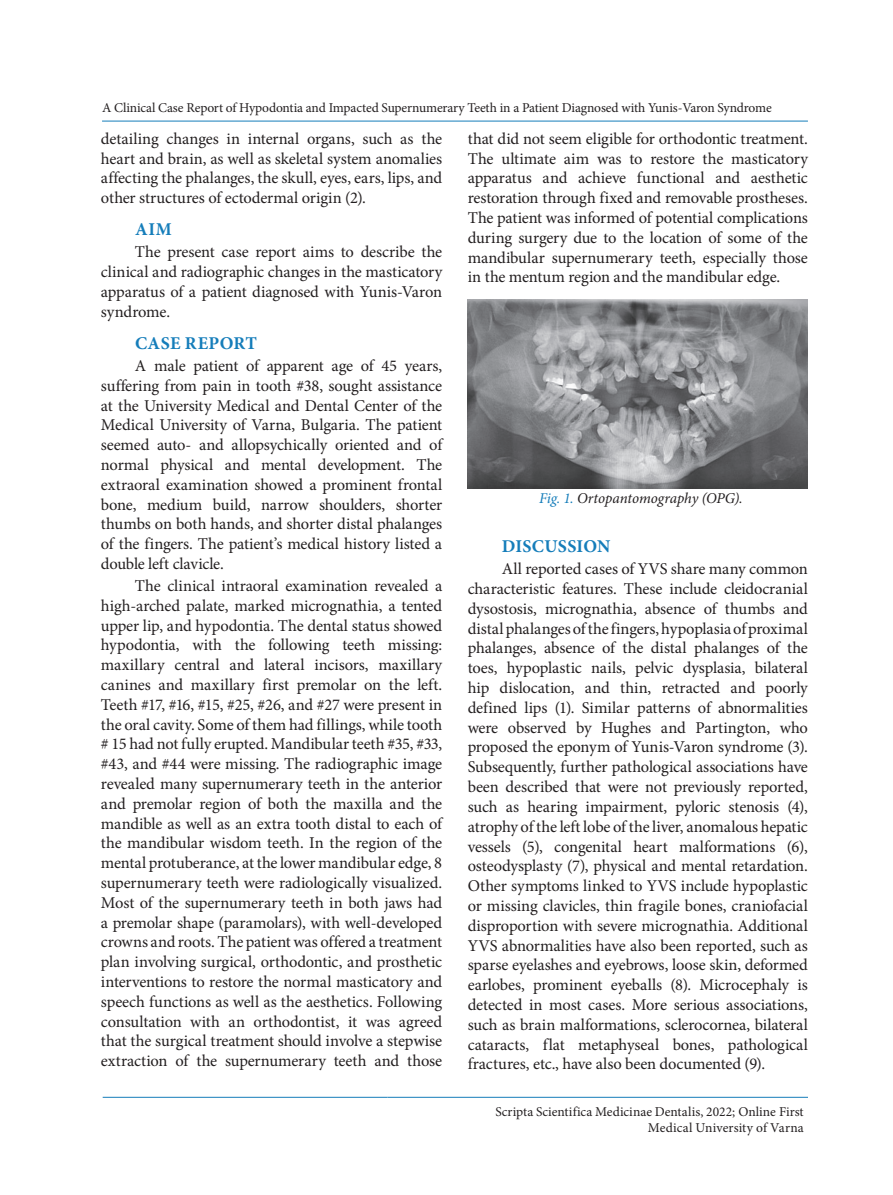
<style>
.page{position:relative;width:893px;height:1195px;background:#fff}
.page>*{position:absolute;margin:0;border:0;box-sizing:border-box;transform-origin:0 0}
.t1{font:700 18px "Minion Pro";letter-spacing:.02em;color:#157dba}
.t2{font:16.5px/19.8px "Minion Pro";letter-spacing:-.005em;color:#231f20;text-align:justify}
.t3{font:italic 15px "Minion Pro";color:#231f20}
.t4{font:13.5px/16.2px "Minion Pro";letter-spacing:-.005em;color:#231f20;text-align:right}
.s1{color:#157dba}
</style>
<div class="page">
<hr style="left:102px;top:121px;width:706px;height:1px;background:#157dba">
<hr style="left:103px;top:1097px;width:284px;height:1px;background:#157dba">
<hr style="left:387px;top:1097px;width:421px;height:1px;background:#157dba">
<img style="left:468px;top:299px;width:340px;height:189px">
<p class="t4" style="left:102px;top:100px;width:671px">A Clinical Case Report of Hypodontia and Impacted Supernumerary Teeth in a Patient Diagnosed with Yunis-Varon Syndrome</p>
<p class="t2" style="left:101px;top:129px;width:343px">detailing changes in internal organs, such as the heart and brain, as well as skeletal system anomalies affecting the phalanges, the skull, eyes, ears, lips, and other structures of ectodermal origin (2).</p>
<p class="t1" style="left:135px;top:217px;width:38px">AIM</p>
<p class="t2" style="left:101px;top:242px;width:343px;text-indent:34px">The present case report aims to describe the clinical and radiographic changes in the masticatory apparatus of a patient diagnosed with Yunis-Varon syndrome.</p>
<p class="t1" style="left:135px;top:331px;width:123px">CASE REPORT</p>
<p class="t2" style="left:101px;top:356px;width:343px;text-indent:34px">A male patient of apparent age of 45 years, suffering from pain in tooth #38, sought assistance at the University Medical and Dental Center of the Medical University of Varna, Bulgaria. The patient seemed auto- and allopsychically oriented and of normal physical and mental development. The extraoral examination showed a prominent frontal bone, medium build, narrow shoulders, shorter thumbs on both hands, and shorter distal phalanges of the fingers. The patient’s medical history listed a double left clavicle.</p>
<p class="t2" style="left:101px;top:576px;width:343px;text-indent:34px">The clinical intraoral examination revealed a high-arched palate, marked micrognathia, a tented upper lip, and hypodontia. The dental status showed hypodontia, with the following teeth missing: maxillary central and lateral incisors, maxillary canines and maxillary first premolar on the left.<br>Teeth #17, #16, #15, #25, #26, and #27 were present in the oral cavity. Some of them had fillings, while tooth # 15 had not fully erupted. Mandibular teeth #35, #33, #43, and #44 were missing. The radiographic image revealed many supernumerary teeth in the anterior and premolar region of both the maxilla and the mandible as well as an extra tooth distal to each of the mandibular wisdom teeth. In the region of the mental protuberance, at the lower mandibular edge, 8 supernumerary teeth were radiologically visualized.<br>Most of the supernumerary teeth in both jaws had a premolar shape (paramolars), with well-developed crowns and roots. The patient was offered a treatment plan involving surgical, orthodontic, and prosthetic interventions to restore the normal masticatory and speech functions as well as the aesthetics. Following consultation with an orthodontist, it was agreed that the surgical treatment should involve a stepwise extraction of the supernumerary teeth and those</p>
<p class="t2" style="left:468px;top:129px;width:342px">that did not seem eligible for orthodontic treatment.<br>The ultimate aim was to restore the masticatory apparatus and achieve functional and aesthetic restoration through fixed and removable prostheses.<br>The patient was informed of potential complications during surgery due to the location of some of the mandibular supernumerary teeth, especially those in the mentum region and the mandibular edge.</p>
<p class="t3" style="left:539px;top:488px;width:205px"><span class="s1">Fig. 1.</span> Ortopantomography (OPG).</p>
<p class="t1" style="left:502px;top:534px;width:110px">DISCUSSION</p>
<p class="t2" style="left:468px;top:559px;width:342px;text-indent:34px">All reported cases of YVS share many common characteristic features. These include cleidocranial dysostosis, micrognathia, absence of thumbs and distal phalanges of the fingers, hypoplasia of proximal phalanges, absence of the distal phalanges of the toes, hypoplastic nails, pelvic dysplasia, bilateral hip dislocation, and thin, retracted and poorly defined lips (1). Similar patterns of abnormalities were observed by Hughes and Partington, who proposed the eponym of Yunis-Varon syndrome (3).<br>Subsequently, further pathological associations have been described that were not previously reported, such as hearing impairment, pyloric stenosis (4), atrophy of the left lobe of the liver, anomalous hepatic vessels (5), congenital heart malformations (6), osteodysplasty (7), physical and mental retardation.<br>Other symptoms linked to YVS include hypoplastic or missing clavicles, thin fragile bones, craniofacial disproportion with severe micrognathia. Additional YVS abnormalities have also been reported, such as sparse eyelashes and eyebrows, loose skin, deformed earlobes, prominent eyeballs (8). Microcephaly is detected in most cases. More serious associations, such as brain malformations, sclerocornea, bilateral cataracts, flat metaphyseal bones, pathological fractures, etc., have also been documented (9).</p>
<p class="t4" style="left:495px;top:1103px;width:310px">Scripta Scientifica Medicinae Dentalis, 2022; Online First<br>Medical University of Varna</p>
</div>
